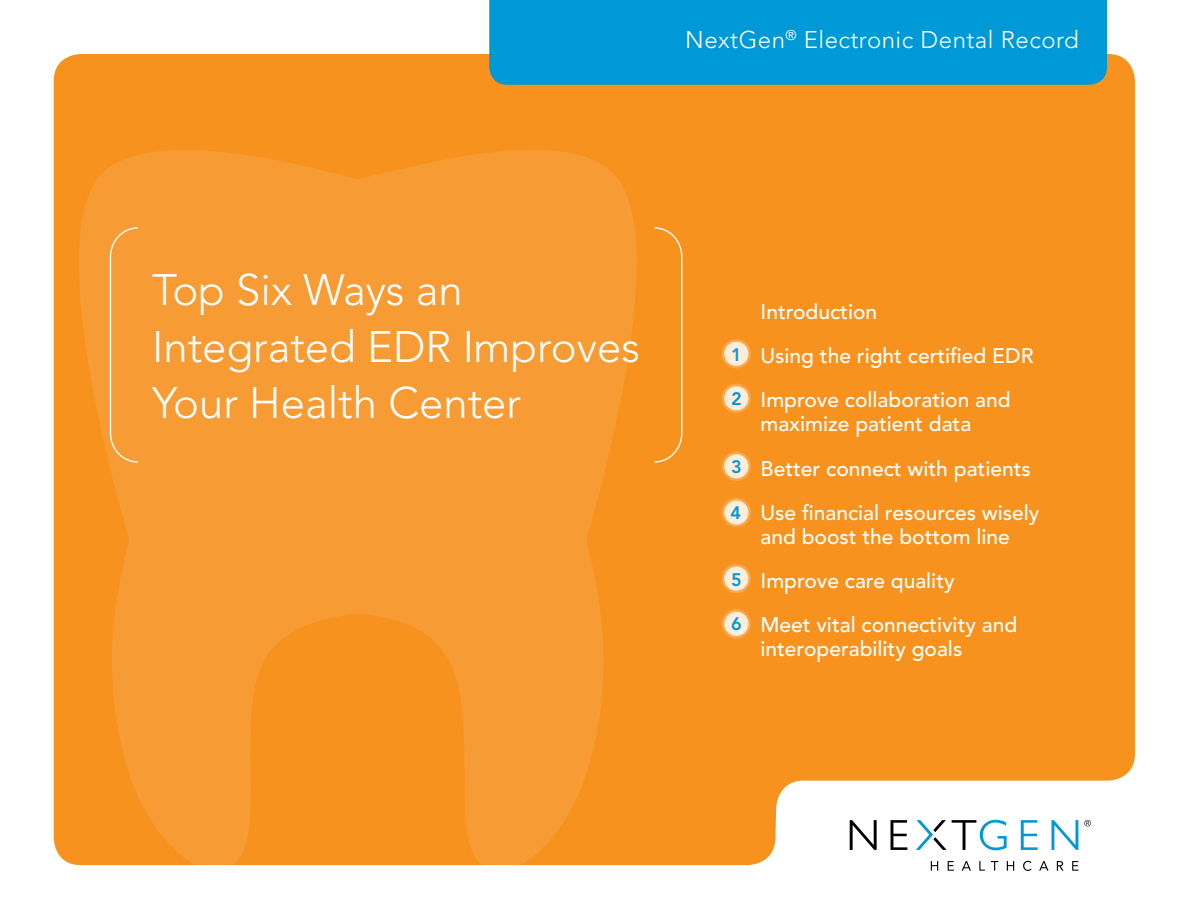
<style>
.page{position:relative;width:1188px;height:918px;background:#fff}
.page>*{position:absolute;margin:0;border:0;box-sizing:border-box;transform-origin:0 0}
.t1{font:300 43.65px/56.7px "Avenir";color:#fff}
.t2{font:300 24px "Avenir";letter-spacing:.02em;color:#fff}
.t3{font:500 21px/44.2px "Avenir";color:#fff}
.t4{font:800 18px "Avenir";color:#0099d8}
</style>
<div class="page">
<div style="left:54px;top:54px;width:1081px;height:811px;background:#f7921e"></div>
<svg style="left:77px;top:148px;width:561px;height:717px;background:#f7992e"></svg>
<svg style="left:850px;top:820px;width:27px;height:30px"></svg>
<svg style="left:891px;top:820px;width:16px;height:30px"></svg>
<svg style="left:1021px;top:820px;width:17px;height:30px"></svg>
<svg style="left:1051px;top:820px;width:27px;height:30px"></svg>
<svg style="left:916px;top:820px;width:91px;height:30px"></svg>
<svg style="left:931px;top:861px;width:7px;height:10px"></svg>
<svg style="left:948px;top:861px;width:6px;height:10px"></svg>
<svg style="left:962px;top:861px;width:9px;height:10px"></svg>
<svg style="left:979px;top:861px;width:6px;height:10px"></svg>
<svg style="left:991px;top:861px;width:7px;height:10px"></svg>
<svg style="left:1007px;top:861px;width:7px;height:10px"></svg>
<svg style="left:1023px;top:861px;width:9px;height:10px"></svg>
<svg style="left:1039px;top:861px;width:10px;height:10px"></svg>
<svg style="left:1057px;top:861px;width:6px;height:10px"></svg>
<svg style="left:1072px;top:861px;width:6px;height:10px"></svg>
<svg style="left:1084px;top:820px;width:7px;height:6px"></svg>
<svg style="left:109px;top:227px;width:30px;height:236px;background:#f7a03e"></svg>
<svg style="left:653px;top:227px;width:30px;height:236px;background:#f79729"></svg>
<div style="left:489px;top:0;width:618px;height:85px;background:#0099d8"></div>
<svg style="left:722px;top:339px;width:29px;height:29px"></svg>
<div style="left:724px;top:342px;width:24px;height:24px;background:#fdedda;border-radius:50%"></div>
<svg style="left:722px;top:384px;width:29px;height:29px"></svg>
<div style="left:724px;top:386px;width:24px;height:24px;background:#fdedda;border-radius:50%"></div>
<svg style="left:722px;top:452px;width:29px;height:29px"></svg>
<div style="left:724px;top:454px;width:24px;height:24px;background:#fdedda;border-radius:50%"></div>
<svg style="left:722px;top:498px;width:29px;height:29px"></svg>
<div style="left:724px;top:500px;width:24px;height:25px;background:#fdedda;border-radius:50%"></div>
<svg style="left:722px;top:564px;width:29px;height:29px"></svg>
<div style="left:724px;top:567px;width:24px;height:24px;background:#fdedda;border-radius:50%"></div>
<svg style="left:722px;top:609px;width:29px;height:29px"></svg>
<div style="left:724px;top:612px;width:24px;height:24px;background:#fdedda;border-radius:50%"></div>
<p class="t2" style="left:685px;top:26px;width:395px">NextGen<sup>®</sup> Electronic Dental Record</p>
<h1 class="t1" style="left:152px;top:261px;width:489px">Top Six Ways an<br>Integrated EDR Improves<br>Your Health Center</h1>
<p class="t4" style="left:731px;top:344px;width:12px">1</p>
<p class="t4" style="left:731px;top:388px;width:12px">2</p>
<p class="t4" style="left:731px;top:456px;width:12px">3</p>
<p class="t4" style="left:730px;top:502px;width:12px">4</p>
<p class="t4" style="left:731px;top:569px;width:12px">5</p>
<p class="t4" style="left:731px;top:613px;width:12px">6</p>
<p class="t3" style="left:760px;top:290px;width:118px">Introduction</p>
<p class="t3" style="left:760px;top:334px;width:274px">Using the right certified EDR<br>Improve collaboration and</p>
<p class="t3" style="left:760px;top:403px;width:280px">maximize patient data<br>Better connect with patients<br>Use financial resources wisely</p>
<p class="t3" style="left:760px;top:515px;width:258px">and boost the bottom line<br>Improve care quality<br>Meet vital connectivity and</p>
<p class="t3" style="left:760px;top:628px;width:203px">interoperability goals</p>
</div>
